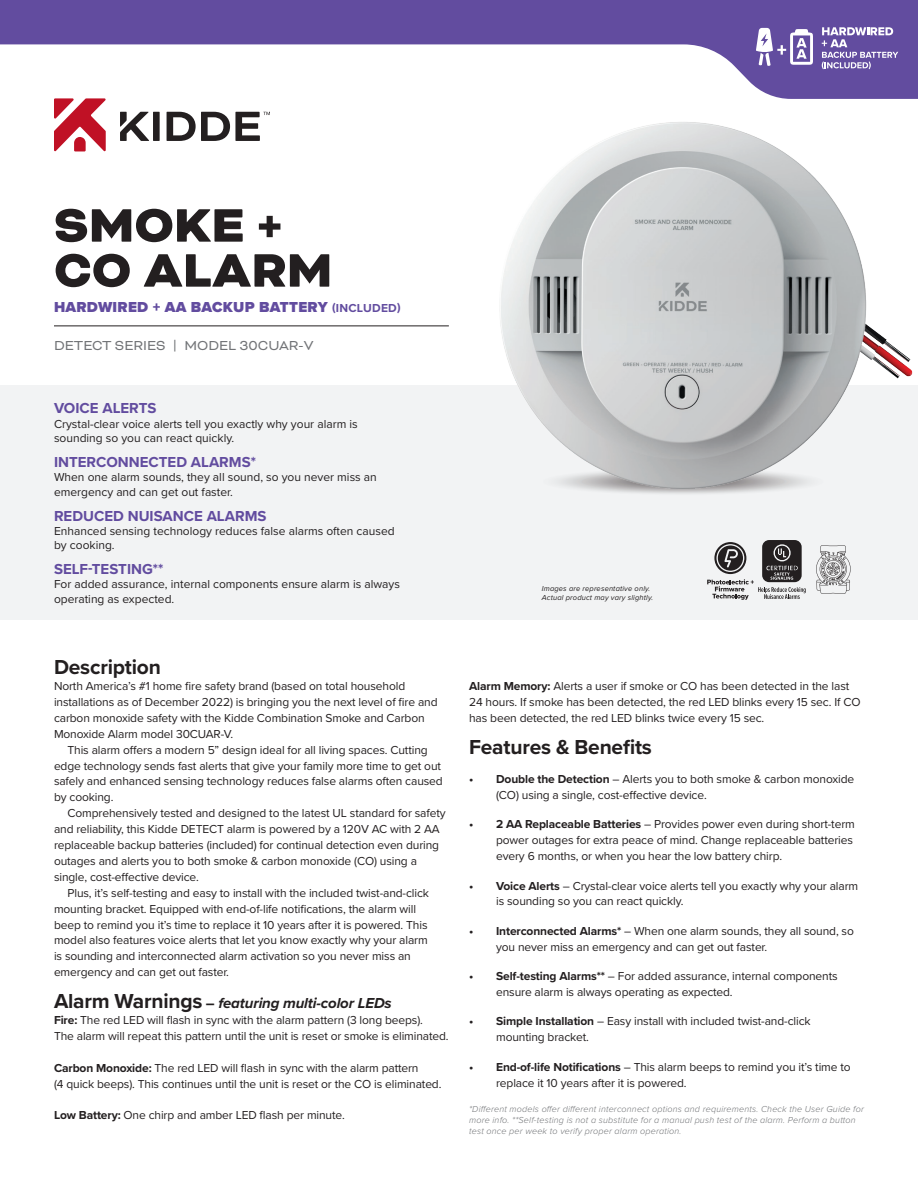
<style>
.page{position:relative;width:918px;height:1188px;background:#fff}
.page>*{position:absolute;margin:0;border:0;box-sizing:border-box;transform-origin:0 0}
.t1{font:900 54px/45px "Bicyclette";color:#231f20}
.t2{font:700 21px "Proxima Nova";letter-spacing:-.01em;color:#231f20}
.t3{font:700 15px "Proxima Nova";color:#624c9f}
.t4{font:italic 700 15px "Proxima Nova";letter-spacing:-.01em;color:#231f20}
.t5{font:900 15px "Proxima Nova";letter-spacing:.02em;color:#624c9f}
.t6{font:15px "Bicyclette";color:#727477}
.t7{font:12px/15.9px "Proxima Nova";letter-spacing:-.01em;color:#231f20}
.t8{font:italic 300 9px/10.8px "Proxima Nova";letter-spacing:.02em;color:#727477}
.t9{font:italic 7.5px/9px "Proxima Nova";letter-spacing:.02em;color:#231f20}
.s1{font-weight:700;font-size:12px}
.s2{font-style:normal;font-size:21px}
.s3{font-style:normal}
.s4{font-weight:700}
</style>
<div class="page">
<div style="left:0;top:385px;width:918px;height:234px;background:#f2f3f4"></div>
<svg style="left:0;top:0;width:918px;height:99px;fill:#624c9f"></svg>
<div style="left:153px;top:112px;width:7px;height:29px;background:#231f20"></div>
<svg style="left:120px;top:112px;width:29px;height:29px"></svg>
<svg style="left:54px;top:98px;width:52px;height:53px"></svg>
<svg style="left:167px;top:112px;width:103px;height:29px"></svg>
<hr style="left:54px;top:326px;width:395px;height:1px;background:#231f20">
<img style="left:403px;top:122px;width:510px;height:372px">
<svg style="left:822px;top:27px;width:76px;height:42px;background:#8979b7"></svg>
<svg style="left:756px;top:28px;width:57px;height:38px"></svg>
<svg style="left:816px;top:545px;width:35px;height:49px"></svg>
<svg style="left:707px;top:540px;width:99px;height:60px"></svg>
<p class="t1" style="left:54px;top:204px;width:280px">SMOKE +<br>CO ALARM</p>
<p class="t5" style="left:54px;top:296px;width:348px">HARDWIRED + AA BACKUP BATTERY <span class="s1">(INCLUDED)</span></p>
<p class="t6" style="left:54px;top:337px;width:261px">DETECT SERIES | MODEL 30CUAR-V</p>
<p class="t3" style="left:54px;top:397px;width:104px">VOICE ALERTS</p>
<p class="t7" style="left:54px;top:416px;width:305px;line-height:14.4px">Crystal-clear voice alerts tell you exactly why your alarm is sounding so you can react quickly.</p>
<p class="t3" style="left:54px;top:451px;width:204px">INTERCONNECTED ALARMS*</p>
<p class="t7" style="left:54px;top:470px;width:324px;line-height:14.4px">When one alarm sounds, they all sound, so you never miss an emergency and can get out faster.</p>
<p class="t3" style="left:54px;top:504px;width:214px">REDUCED NUISANCE ALARMS</p>
<p class="t7" style="left:54px;top:523px;width:342px;line-height:14.4px">Enhanced sensing technology reduces false alarms often caused by cooking.</p>
<p class="t3" style="left:54px;top:558px;width:111px">SELF-TESTING**</p>
<p class="t7" style="left:54px;top:577px;width:348px;line-height:14.4px">For added assurance, internal components ensure alarm is always operating as expected.</p>
<p class="t9" style="left:542px;top:584px;width:113px">Images are representative only.<br>Actual product may vary slightly.</p>
<p class="t2" style="left:54px;top:651px;width:108px">Description</p>
<p class="t7" style="left:54px;top:678px;width:385px">North America’s #1 home fire safety brand (based on total household installations as of December 2022) is bringing you the next level of fire and carbon monoxide safety with the Kidde Combination Smoke and Carbon Monoxide Alarm model 30CUAR-V.</p>
<p class="t7" style="left:54px;top:741px;width:390px;text-indent:14px">This alarm offers a modern 5” design ideal for all living spaces. Cutting edge technology sends fast alerts that give your family more time to get out safely and enhanced sensing technology reduces false alarms often caused by cooking.</p>
<p class="t7" style="left:54px;top:805px;width:393px;text-indent:14px">Comprehensively tested and designed to the latest UL standard for safety and reliability, this Kidde DETECT alarm is powered by a 120V AC with 2 AA replaceable backup batteries (included) for continual detection even during outages and alerts you to both smoke &amp; carbon monoxide (CO) using a single, cost-effective device.</p>
<p class="t7" style="left:54px;top:884px;width:377px;text-indent:14px">Plus, it’s self-testing and easy to install with the included twist-and-click mounting bracket. Equipped with end-of-life notifications, the alarm will beep to remind you it’s time to replace it 10 years after it is powered. This model also features voice alerts that let you know exactly why your alarm is sounding and interconnected alarm activation so you never miss an emergency and can get out faster.</p>
<p class="t4" style="left:54px;top:992px;width:339px"><span class="s2">Alarm Warnings</span> <span class="s3">–</span> featuring multi-color LEDs</p>
<p class="t7" style="left:54px;top:1011px;width:396px"><span class="s4">Fire:</span> The red LED will flash in sync with the alarm pattern (3 long beeps).<br>The alarm will repeat this pattern until the unit is reset or smoke is eliminated.</p>
<p class="t7" style="left:54px;top:1059px;width:389px"><span class="s4">Carbon Monoxide:</span> The red LED will flash in sync with the alarm pattern<br>(4 quick beeps). This continues until the unit is reset or the CO is eliminated.</p>
<p class="t7" style="left:54px;top:1107px;width:292px"><span class="s4">Low Battery:</span> One chirp and amber LED flash per minute.</p>
<p class="t7" style="left:469px;top:678px;width:393px"><span class="s4">Alarm Memory:</span> Alerts a user if smoke or CO has been detected in the last<br>24 hours. If smoke has been detected, the red LED blinks every 15 sec. If CO has been detected, the red LED blinks twice every 15 sec.</p>
<p class="t2" style="left:469px;top:731px;width:184px">Features &amp; Benefits</p>
<p class="t7" style="left:496px;top:771px;width:360px;text-indent:-27px"><span class="s4">• Double the Detection</span> – Alerts you to both smoke &amp; carbon monoxide (CO) using a single, cost-effective device.</p>
<p class="t7" style="left:496px;top:816px;width:360px;text-indent:-27px"><span class="s4">• 2 AA Replaceable Batteries</span> – Provides power even during short-term power outages for extra peace of mind. Change replaceable batteries every 6 months, or when you hear the low battery chirp.</p>
<p class="t7" style="left:496px;top:877px;width:364px;text-indent:-27px"><span class="s4">• Voice Alerts</span> – Crystal-clear voice alerts tell you exactly why your alarm is sounding so you can react quickly.</p>
<p class="t7" style="left:496px;top:922px;width:359px;text-indent:-27px"><span class="s4">• Interconnected Alarms*</span> – When one alarm sounds, they all sound, so you never miss an emergency and can get out faster.</p>
<p class="t7" style="left:496px;top:968px;width:343px;text-indent:-27px"><span class="s4">• Self-testing Alarms**</span> – For added assurance, internal components ensure alarm is always operating as expected.</p>
<p class="t7" style="left:496px;top:1013px;width:316px;text-indent:-27px"><span class="s4">• Simple Installation</span> – Easy install with included twist-and-click mounting bracket.</p>
<p class="t7" style="left:496px;top:1058px;width:356px;text-indent:-27px"><span class="s4">• End-of-life Notifications</span> – This alarm beeps to remind you it’s time to replace it 10 years after it is powered.</p>
<p class="t8" style="left:469px;top:1104px;width:396px">*Different models offer different interconnect options and requirements. Check the User Guide for more info. **Self-testing is not a substitute for a manual push test of the alarm. Perform a button test once per week to verify proper alarm operation.</p>
</div>
